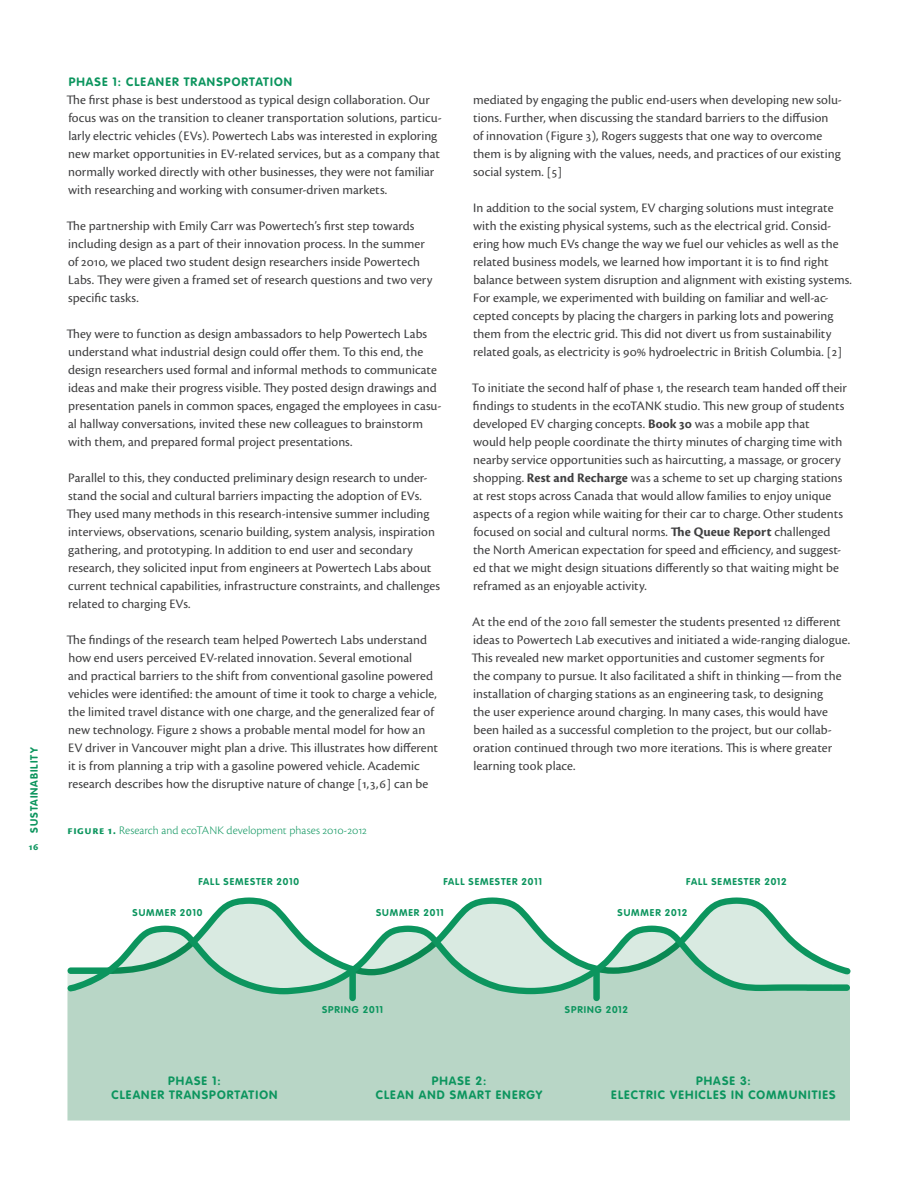
<style>
.page{position:relative;width:918px;height:1188px;background:#fff}
.page>*{position:absolute;margin:0;border:0;box-sizing:border-box;transform-origin:0 0}
.t1{font:13.5px/18px "Cronos Pro";color:#404041}
.t2{font:700 12px "VAG Rounded";letter-spacing:.09em;color:#0c955e}
.t3{font:300 12px "Cronos Pro";letter-spacing:.005em;color:#0c955e}
.t4{font:700 10.5px "VAG Rounded";letter-spacing:.09em;color:#0c955e}
.t5{font:700 10.5px "Cronos Pro";color:#0c955e}
.t6{font:700 9.75px "VAG Rounded";letter-spacing:.09em;color:#0c955e}
.s1{font-weight:700}
</style>
<div class="page">
<svg style="left:159px;top:897px;width:692px;height:76px"></svg>
<div style="left:67px;top:969px;width:783px;height:151px;background:#b8d6c6"></div>
<svg style="left:68px;top:926px;width:782px;height:68px"></svg>
<svg style="left:349px;top:967px;width:7px;height:34px"></svg>
<svg style="left:593px;top:967px;width:7px;height:34px"></svg>
<p class="t4" style="left:28px;top:832px;width:87px;rotate:-90deg">SUSTAINABILITY</p>
<p class="t5" style="left:29px;top:841px;width:11px">16</p>
<p class="t2" style="left:69px;top:74px;width:225px">PHASE 1: CLEANER TRANSPORTATION</p>
<p class="t1" style="left:66px;top:90px;width:377px">The first phase is best understood as typical design collaboration. Our focus was on the transition to cleaner transportation solutions, particu&shy;larly electric vehicles (EVs). Powertech Labs was interested in exploring new market opportunities in EV-related services, but as a company that normally worked directly with other businesses, they were not familiar with researching and working with consumer-driven markets.</p>
<p class="t1" style="left:66px;top:216px;width:367px">The partnership with Emily Carr was Powertech’s first step towards including design as a part of their innovation process. In the summer of 2010, we placed two student design researchers inside Powertech Labs. They were given a framed set of research questions and two very specific tasks.</p>
<p class="t1" style="left:66px;top:324px;width:377px">They were to function as design ambassadors to help Powertech Labs understand what industrial design could offer them. To this end, the design researchers used formal and informal methods to communicate ideas and make their progress visible. They posted design drawings and presentation panels in common spaces, engaged the employees in casu&shy;al hallway conversations, invited these new colleagues to brainstorm with them, and prepared formal project presentations.</p>
<p class="t1" style="left:66px;top:468px;width:375px">Parallel to this, they conducted preliminary design research to under&shy;stand the social and cultural barriers impacting the adoption of EVs.<br>They used many methods in this research-intensive summer including interviews, observations, scenario building, system analysis, inspiration gathering, and prototyping. In addition to end user and secondary research, they solicited input from engineers at Powertech Labs about current technical capabilities, infrastructure constraints, and challenges related to charging EVs.</p>
<p class="t1" style="left:66px;top:630px;width:373px">The findings of the research team helped Powertech Labs understand how end users perceived EV-related innovation. Several emotional<br>and practical barriers to the shift from conventional gasoline powered vehicles were identified: the amount of time it took to charge a vehicle, the limited travel distance with one charge, and the generalized fear of new technology. Figure 2 shows a probable mental model for how an EV driver in Vancouver might plan a drive. This illustrates how different it is from planning a trip with a gasoline powered vehicle. Academic research describes how the disruptive nature of change [1, 3, 6] can be</p>
<p class="t3" style="left:68px;top:823px;width:301px"><span class="s1">Figure 1.</span> Research and ecoTANK development phases 2010-2012</p>
<p class="t1" style="left:473px;top:90px;width:370px">mediated by engaging the public end-users when developing new solu&shy;tions. Further, when discussing the standard barriers to the diffusion of innovation (Figure 3), Rogers suggests that one way to overcome them is by aligning with the values, needs, and practices of our existing social system. [5]</p>
<p class="t1" style="left:473px;top:198px;width:380px">In addition to the social system, EV charging solutions must integrate with the existing physical systems, such as the electrical grid. Consid&shy;ering how much EVs change the way we fuel our vehicles as well as the related business models, we learned how important it is to find right balance between system disruption and alignment with existing systems.<br>For example, we experimented with building on familiar and well-ac&shy;cepted concepts by placing the chargers in parking lots and powering them from the electric grid. This did not divert us from sustainability related goals, as electricity is 90% hydroelectric in British Columbia. [2]</p>
<p class="t1" style="left:472px;top:378px;width:377px">To initiate the second half of phase 1, the research team handed off their findings to students in the ecoTANK studio. This new group of students developed EV charging concepts. <span class="s1">Book 30</span> was a mobile app that<br>would help people coordinate the thirty minutes of charging time with nearby service opportunities such as haircutting, a massage, or grocery shopping. <span class="s1">Rest and Recharge</span> was a scheme to set up charging stations at rest stops across Canada that would allow families to enjoy unique aspects of a region while waiting for their car to charge. Other students focused on social and cultural norms. <span class="s1">The Queue Report</span> challenged the North American expectation for speed and efficiency, and suggest&shy;ed that we might design situations differently so that waiting might be reframed as an enjoyable activity.</p>
<p class="t1" style="left:471px;top:612px;width:380px">At the end of the 2010 fall semester the students presented 12 different ideas to Powertech Lab executives and initiated a wide-ranging dialogue.<br>This revealed new market opportunities and customer segments for<br>the company to pursue. It also facilitated a shift in thinking—from the installation of charging stations as an engineering task, to designing<br>the user experience around charging. In many cases, this would have been hailed as a successful completion to the project, but our collab&shy;oration continued through two more iterations. This is where greater learning took place.</p>
<p class="t6" style="left:198px;top:876px;width:102px">FALL SEMESTER 2010</p>
<p class="t6" style="left:443px;top:876px;width:100px">FALL SEMESTER 2011</p>
<p class="t6" style="left:686px;top:876px;width:102px">FALL SEMESTER 2012</p>
<p class="t6" style="left:376px;top:907px;width:69px">SUMMER 2011</p>
<p class="t6" style="left:133px;top:907px;width:71px">SUMMER 2010</p>
<p class="t6" style="left:618px;top:907px;width:71px">SUMMER 2012</p>
<p class="t2" style="left:168px;top:1074px;width:54px">PHASE 1:</p>
<p class="t2" style="left:111px;top:1088px;width:168px">CLEANER TRANSPORTATION</p>
<p class="t6" style="left:322px;top:1004px;width:63px">SPRING 2011</p>
<p class="t6" style="left:565px;top:1003px;width:65px">SPRING 2012</p>
<p class="t2" style="left:432px;top:1074px;width:56px">PHASE 2:</p>
<p class="t2" style="left:376px;top:1088px;width:168px">CLEAN AND SMART ENERGY</p>
<p class="t2" style="left:696px;top:1074px;width:56px">PHASE 3:</p>
<p class="t2" style="left:611px;top:1088px;width:226px">ELECTRIC VEHICLES IN COMMUNITIES</p>
</div>
